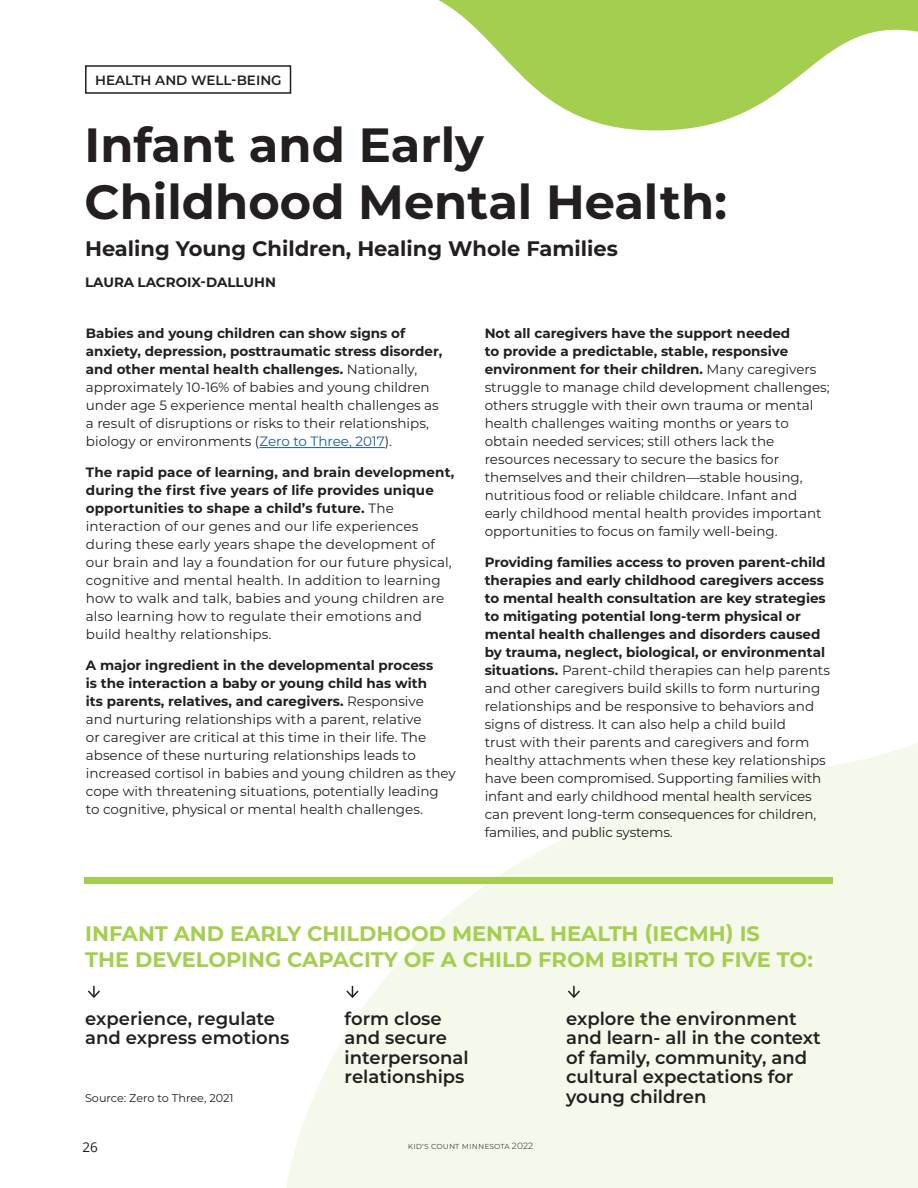
<style>
.page{position:relative;width:918px;height:1188px;background:#fff}
.page>*{position:absolute;margin:0;border:0;box-sizing:border-box;transform-origin:0 0}
.Headline{font:700 48px/57px "Montserrat";color:#231f20}
.Sub_Title{font:700 21px/25.2px "Montserrat";color:#a4cf4e}
.Sub_Title-2{font:700 21px "Montserrat";color:#231f20}
.text_compenen{font:600 18px/19.5px "Montserrat";color:#231f20}
.body_text{font:13.5px/18px "Montserrat";color:#231f20}
.body_text-2{font:700 13.5px "Montserrat";color:#231f20}
.body_text-3{font:600 13.5px "Montserrat";color:#231f20}
.t1{font:13.5px "Open Sans";color:#231f20}
.body_text-4{font:11.25px "Montserrat";color:#231f20}
.t2{font:300 9px "Montserrat";letter-spacing:.005em;color:#231f20}
.s1{font-weight:700}
.s2{color:#175d9e}
</style>
<div class="page">
<svg style="left:284px;top:448px;width:634px;height:740px"></svg>
<div style="left:85px;top:877px;width:748px;height:7px;background:#a4cf4e"></div>
<svg style="left:438px;top:0;width:480px;height:131px;fill:#a4cf4e"></svg>
<hr style="left:259px;top:447px;width:126px;height:1px;background:#175d9e">
<svg style="left:88px;top:986px;width:12px;height:12px"></svg>
<svg style="left:345px;top:986px;width:15px;height:13px"></svg>
<svg style="left:566px;top:986px;width:16px;height:13px"></svg>
<div style="left:85px;top:65px;width:206px;height:29px;border:2px solid #231f20"></div>
<p class="body_text-3" style="left:95px;top:71px;width:188px">HEALTH AND WELL-BEING</p>
<p class="Headline" style="left:85px;top:114px;width:644px">Infant and Early<br>Childhood Mental Health:</p>
<p class="Sub_Title-2" style="left:85px;top:233px;width:534px">Healing Young Children, Healing Whole Families</p>
<p class="body_text-2" style="left:85px;top:273px;width:192px">LAURA LACROIX-DALLUHN</p>
<p class="body_text" style="left:86px;top:324px;width:358px"><span class="s1">Babies and young children can show signs of anxiety, depression, posttraumatic stress disorder, and other mental health challenges.</span> Nationally, approximately 10-16% of babies and young children under age 5 experience mental health challenges as a result of disruptions or risks to their relationships, biology or environments (<span class="s2">Zero to Three, 2017</span>).</p>
<p class="body_text" style="left:86px;top:463px;width:370px"><span class="s1">The rapid pace of learning, and brain development, during the first five years of life provides unique opportunities to shape a child’s future.</span> The interaction of our genes and our life experiences during these early years shape the development of our brain and lay a foundation for our future physical, cognitive and mental health. In addition to learning how to walk and talk, babies and young children are also learning how to regulate their emotions and build healthy relationships.</p>
<p class="body_text" style="left:86px;top:655px;width:372px"><span class="s1">A major ingredient in the developmental process<br>is the interaction a baby or young child has with<br>its parents, relatives, and caregivers.</span> Responsive<br>and nurturing relationships with a parent, relative<br>or caregiver are critical at this time in their life. The absence of these nurturing relationships leads to increased cortisol in babies and young children as they cope with threatening situations, potentially leading<br>to cognitive, physical or mental health challenges.</p>
<p class="body_text" style="left:485px;top:324px;width:347px"><span class="s1">Not all caregivers have the support needed<br>to provide a predictable, stable, responsive environment for their children.</span> Many caregivers struggle to manage child development challenges; others struggle with their own trauma or mental health challenges waiting months or years to obtain needed services; still others lack the resources necessary to secure the basics for themselves and their children—stable housing, nutritious food or reliable childcare. Infant and early childhood mental health provides important opportunities to focus on family well-being.</p>
<p class="body_text" style="left:485px;top:553px;width:347px"><span class="s1">Providing families access to proven parent-child therapies and early childhood caregivers access to mental health consultation are key strategies to mitigating potential long-term physical or mental health challenges and disorders caused by trauma, neglect, biological, or environmental situations.</span> Parent-child therapies can help parents and other caregivers build skills to form nurturing relationships and be responsive to behaviors and signs of distress. It can also help a child build<br>trust with their parents and caregivers and form healthy attachments when these key relationships have been compromised. Supporting families with infant and early childhood mental health services can prevent long-term consequences for children, families, and public systems.</p>
<p class="Sub_Title" style="left:85px;top:920px;width:729px">INFANT AND EARLY CHILDHOOD MENTAL HEALTH (IECMH) IS<br>THE DEVELOPING CAPACITY OF A CHILD FROM BIRTH TO FIVE TO:</p>
<p class="text_compenen" style="left:85px;top:1008px;width:206px">experience, regulate and express emotions</p>
<p class="text_compenen" style="left:345px;top:1008px;width:125px">form close and secure interpersonal relationships</p>
<p class="text_compenen" style="left:566px;top:1008px;width:256px">explore the environment and learn- all in the context of family, community, and cultural expectations for</p>
<p class="body_text-4" style="left:85px;top:1091px;width:150px">Source: Zero to Three, 2021</p>
<p class="text_compenen" style="left:566px;top:1086px;width:142px">young children</p>
<p class="t1" style="left:82px;top:1138px;width:17px">26</p>
<p class="t2" style="left:408px;top:1140px;width:127px">Kid’s Count Minnesota 2022</p>
</div>
